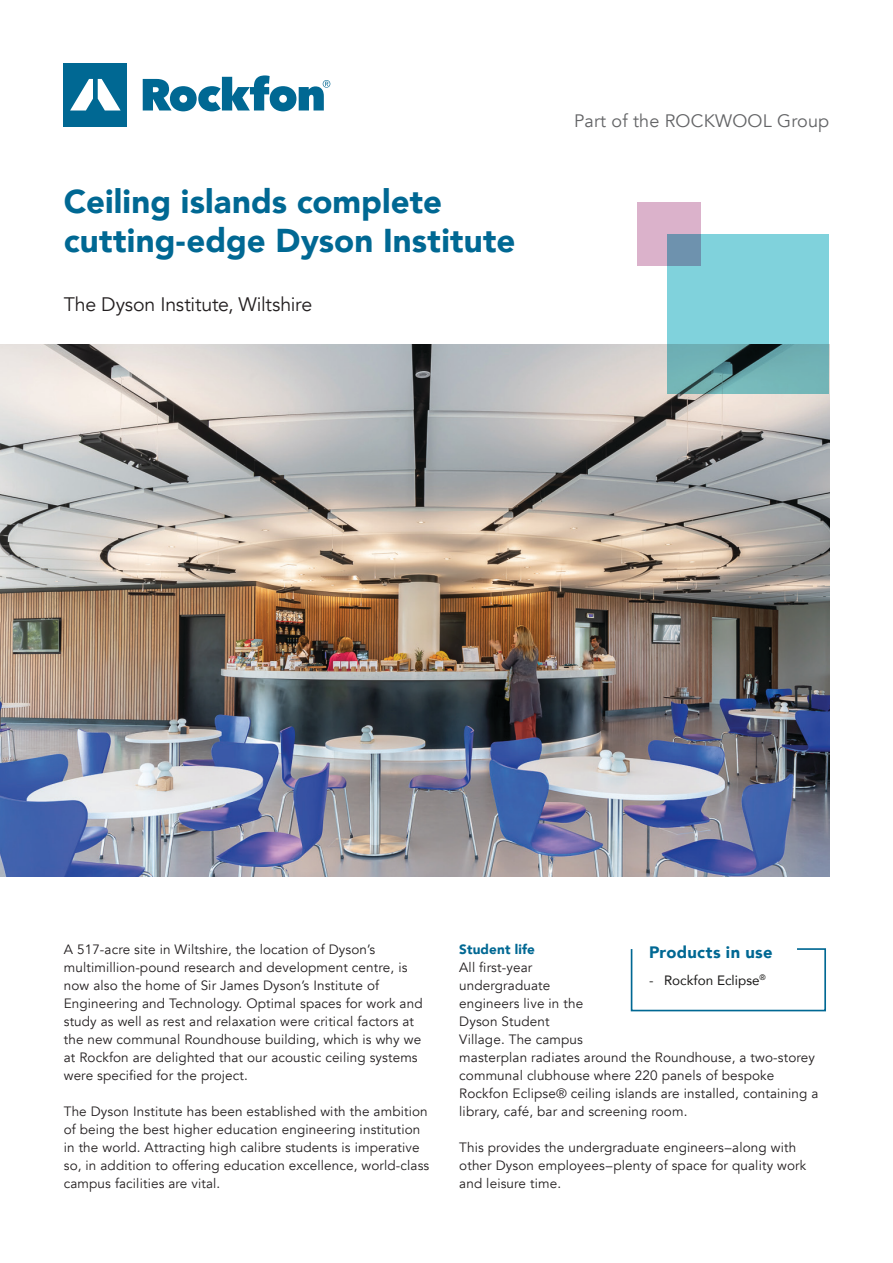
<style>
.page{position:relative;width:893px;height:1263px;background:#fff}
.page>*{position:absolute;margin:0;border:0;box-sizing:border-box;transform-origin:0 0}
.t1{font:900 33px/39px "Avenir";color:#006893}
.t2{font:19.5px "Avenir";letter-spacing:-.01em;color:#231f20}
.t3{font:18px "Avenir";letter-spacing:.01em;color:#636466}
.t4{font:900 16.5px "Avenir";letter-spacing:.015em;color:#006893}
.t5{font:13.5px/18px "Avenir";letter-spacing:.01em;color:#231f20}
.t6{font:13.5px "Avenir";color:#1b1a19}
.t7{font:900 13.5px "Avenir";letter-spacing:.01em;color:#006893}
</style>
<div class="page">
<svg style="left:630px;top:948px;width:196px;height:64px"></svg>
<img style="left:0;top:344px;width:829px;height:533px">
<div style="left:64px;top:63px;width:63px;height:63px;background:#006893"></div>
<svg style="left:70px;top:79px;width:51px;height:31px"></svg>
<svg style="left:143px;top:75px;width:187px;height:36px"></svg>
<div style="left:637px;top:202px;width:64px;height:63px;background:#dbb2cb"></div>
<svg style="left:668px;top:234px;width:161px;height:160px;background:#76bfc7"></svg>
<h1 class="t1" style="left:64px;top:181px;width:453px">Ceiling islands complete cutting-edge Dyson Institute</h1>
<h2 class="t2" style="left:64px;top:293px;width:250px">The Dyson Institute, Wiltshire</h2>
<h3 class="t3" style="left:574px;top:110px;width:257px">Part of the ROCKWOOL Group</h3>
<p class="t5" style="left:64px;top:941px;width:360px">A 517-acre site in Wiltshire, the location of Dyson’s multimillion-pound research and development centre, is now also the home of Sir James Dyson’s Institute of Engineering and Technology. Optimal spaces for work and study as well as rest and relaxation were critical factors at the new communal Roundhouse building, which is why we at Rockfon are delighted that our acoustic ceiling systems were specified for the project.</p>
<p class="t5" style="left:64px;top:1103px;width:367px">The Dyson Institute has been established with the ambition of being the best higher education engineering institution in the world. Attracting high calibre students is imperative so, in addition to offering education excellence, world-class campus facilities are vital.</p>
<p class="t7" style="left:459px;top:938px;width:77px">Student life</p>
<p class="t5" style="left:459px;top:959px;width:361px">All first-year<br>undergraduate<br>engineers live in the<br>Dyson Student<br>Village. The campus<br>masterplan radiates around the Roundhouse, a two-storey communal clubhouse where 220 panels of bespoke<br>Rockfon Eclipse® ceiling islands are installed, containing a library, café, bar and screening room.</p>
<p class="t5" style="left:459px;top:1139px;width:349px">This provides the undergraduate engineers–along with other Dyson employees–plenty of space for quality work and leisure time.</p>
<p class="t4" style="left:649px;top:938px;width:125px">Products in use</p>
<p class="t6" style="left:649px;top:969px;width:118px">- Rockfon Eclipse<sup>®</sup></p>
</div>
